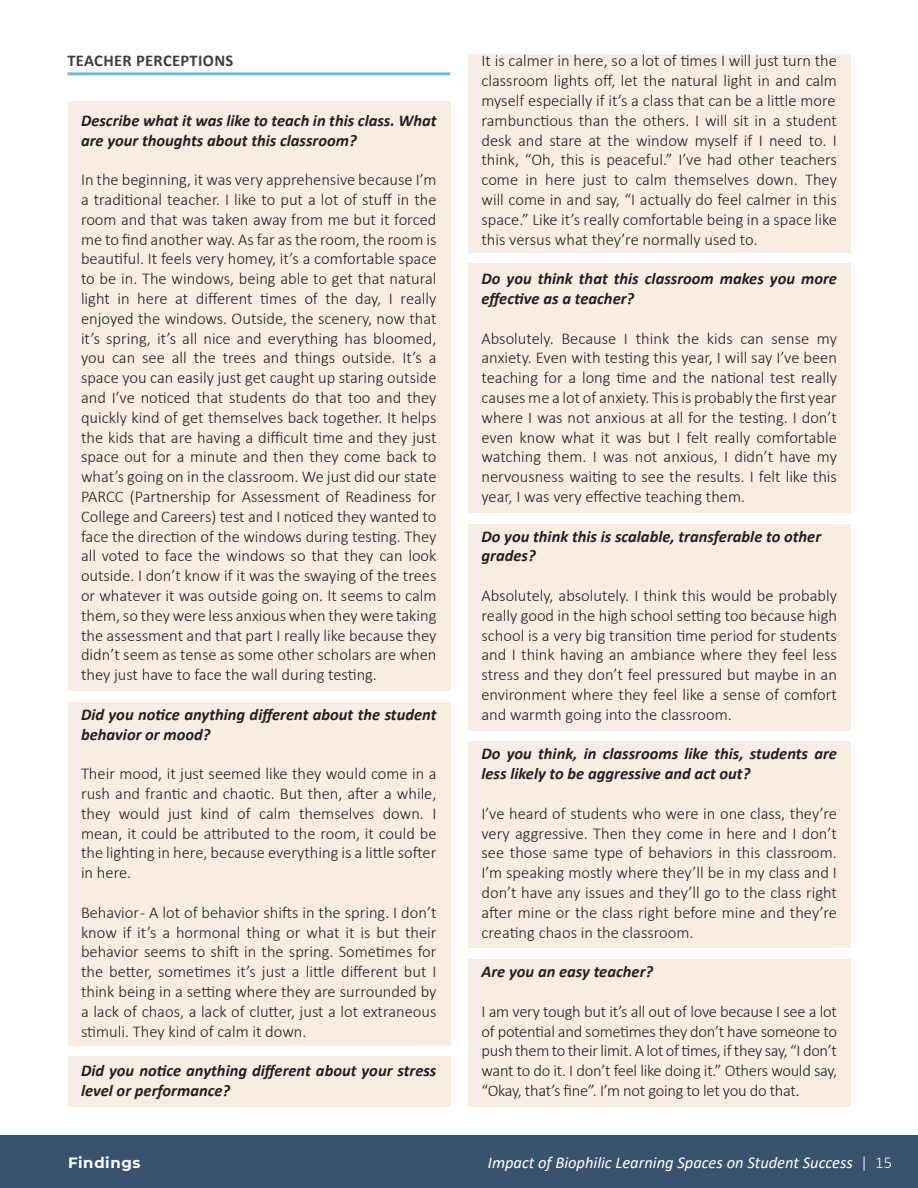
<style>
.page{position:relative;width:918px;height:1188px;background:#fff}
.page>*{position:absolute;margin:0;border:0;box-sizing:border-box;transform-origin:0 0}
.t1{font:300 16.5px/19.8px "Calibri";color:#231f20;text-align:justify}
.t2{font:italic 700 16.5px/19.8px "Calibri";color:#231f20}
.t3{font:italic 16.5px "Calibri";color:#fff}
.t4{font:700 16.5px "Calibri";letter-spacing:.02em;color:#3e3e3f}
.t5{font:700 15px "Montserrat";letter-spacing:.04em;color:#fff}
.s1{font-weight:300;font-style:normal}
</style>
<div class="page">
<div style="left:0;top:1135px;width:918px;height:53px;background:#39536c"></div>
<div style="left:468px;top:264px;width:382px;height:249px;background:#f8ede3"></div>
<div style="left:68px;top:102px;width:383px;height:589px;background:#f8ede3"></div>
<div style="left:68px;top:702px;width:383px;height:343px;background:#f8ede3"></div>
<div style="left:468px;top:741px;width:382px;height:207px;background:#f8ede3"></div>
<div style="left:68px;top:1056px;width:383px;height:51px;background:#f8ede3"></div>
<div style="left:468px;top:959px;width:382px;height:148px;background:#f8ede3"></div>
<div style="left:468px;top:524px;width:382px;height:207px;background:#f8ede3"></div>
<div style="left:468px;top:54px;width:382px;height:199px;background:#f8ede3"></div>
<hr style="left:68px;top:72px;width:382px;height:3px;background:#69b9de">
<p class="t4" style="left:68px;top:49px;width:167px">TEACHER PERCEPTIONS</p>
<p class="t2" style="left:81px;top:110px;width:357px">Describe what it was like to teach in this class. What are your thoughts about this classroom?</p>
<p class="t1" style="left:81px;top:170px;width:357px">In the beginning, it was very apprehensive because I’m a traditional teacher. I like to put a lot of stuff in the room and that was taken away from me but it forced me to find another way. As far as the room, the room is beautiful. It feels very homey, it’s a comfortable space to be in. The windows, being able to get that natural light in here at different times of the day, I really enjoyed the windows. Outside, the scenery, now that it’s spring, it’s all nice and everything has bloomed, you can see all the trees and things outside. It’s a space you can easily just get caught up staring outside and I’ve noticed that students do that too and they quickly kind of get themselves back together. It helps the kids that are having a difficult time and they just space out for a minute and then they come back to what’s going on in the classroom. We just did our state PARCC (Partnership for Assessment of Readiness for College and Careers) test and I noticed they wanted to face the direction of the windows during testing. They all voted to face the windows so that they can look outside. I don’t know if it was the swaying of the trees or whatever it was outside going on. It seems to calm them, so they were less anxious when they were taking the assessment and that part I really like because they didn’t seem as tense as some other scholars are when they just have to face the wall during testing.</p>
<p class="t2" style="left:81px;top:704px;width:357px">Did you notice anything different about the student behavior or mood?</p>
<p class="t1" style="left:81px;top:764px;width:357px">Their mood, it just seemed like they would come in a rush and frantic and chaotic. But then, after a while, they would just kind of calm themselves down. I mean, it could be attributed to the room, it could be the lighting in here, because everything is a little softer in here.</p>
<p class="t1" style="left:81px;top:902px;width:357px">Behavior - A lot of behavior shifts in the spring. I don’t know if it’s a hormonal thing or what it is but their behavior seems to shift in the spring. Sometimes for the better, sometimes it’s just a little different but I think being in a setting where they are surrounded by a lack of chaos, a lack of clutter, just a lot extraneous stimuli. They kind of calm it down.</p>
<p class="t2" style="left:81px;top:1060px;width:357px">Did you notice anything different about your stress level or performance?</p>
<p class="t5" style="left:68px;top:1152px;width:74px">Findings</p>
<p class="t1" style="left:482px;top:51px;width:357px">It is calmer in here, so a lot of times I will just turn the classroom lights off, let the natural light in and calm myself especially if it’s a class that can be a little more</p>
<p class="t1" style="left:482px;top:110px;width:357px">rambunctious than the others. I will sit in a student desk and stare at the window myself if I need to. I think, “Oh, this is peaceful.” I’ve had other teachers come in here just to calm themselves down. They will come in and say, “I actually do feel calmer in this space.” Like it’s really comfortable being in a space like this versus what they’re normally used to.</p>
<p class="t2" style="left:482px;top:268px;width:357px">Do you think that this classroom makes you more effective as a teacher?</p>
<p class="t1" style="left:482px;top:328px;width:357px">Absolutely. Because I think the kids can sense my anxiety. Even with testing this year, I will say I’ve been teaching for a long time and the national test really causes me a lot of anxiety. This is probably the first year where I was not anxious at all for the testing. I don’t even know what it was but I felt really comfortable watching them. I was not anxious, I didn’t have my nervousness waiting to see the results. I felt like this year, I was very effective teaching them.</p>
<p class="t2" style="left:482px;top:526px;width:341px">Do you think this is scalable, transferable to other grades?</p>
<p class="t1" style="left:482px;top:585px;width:357px">Absolutely, absolutely. I think this would be probably really good in the high school setting too because high school is a very big transition time period for students and I think having an ambiance where they feel less stress and they don’t feel pressured but maybe in an environment where they feel like a sense of comfort and warmth going into the classroom.</p>
<p class="t2" style="left:482px;top:743px;width:357px">Do you think, in classrooms like this, students are less likely to be aggressive and act out?</p>
<p class="t1" style="left:482px;top:803px;width:357px">I’ve heard of students who were in one class, they’re very aggressive. Then they come in here and I don’t see those same type of behaviors in this classroom.<br>I’m speaking mostly where they’ll be in my class and I don’t have any issues and they’ll go to the class right after mine or the class right before mine and they’re creating chaos in the classroom.</p>
<p class="t2" style="left:482px;top:961px;width:173px">Are you an easy teacher?</p>
<p class="t1" style="left:482px;top:1001px;width:357px">I am very tough but it’s all out of love because I see a lot of potential and sometimes they don’t have someone to push them to their limit. A lot of times, if they say, “I don’t want to do it. I don’t feel like doing it.” Others would say, “Okay, that’s fine”. I’m not going to let you do that.</p>
<p class="t3" style="left:488px;top:1151px;width:406px">Impact of Biophilic Learning Spaces on Student Success <span class="s1">| 15</span></p>
</div>
